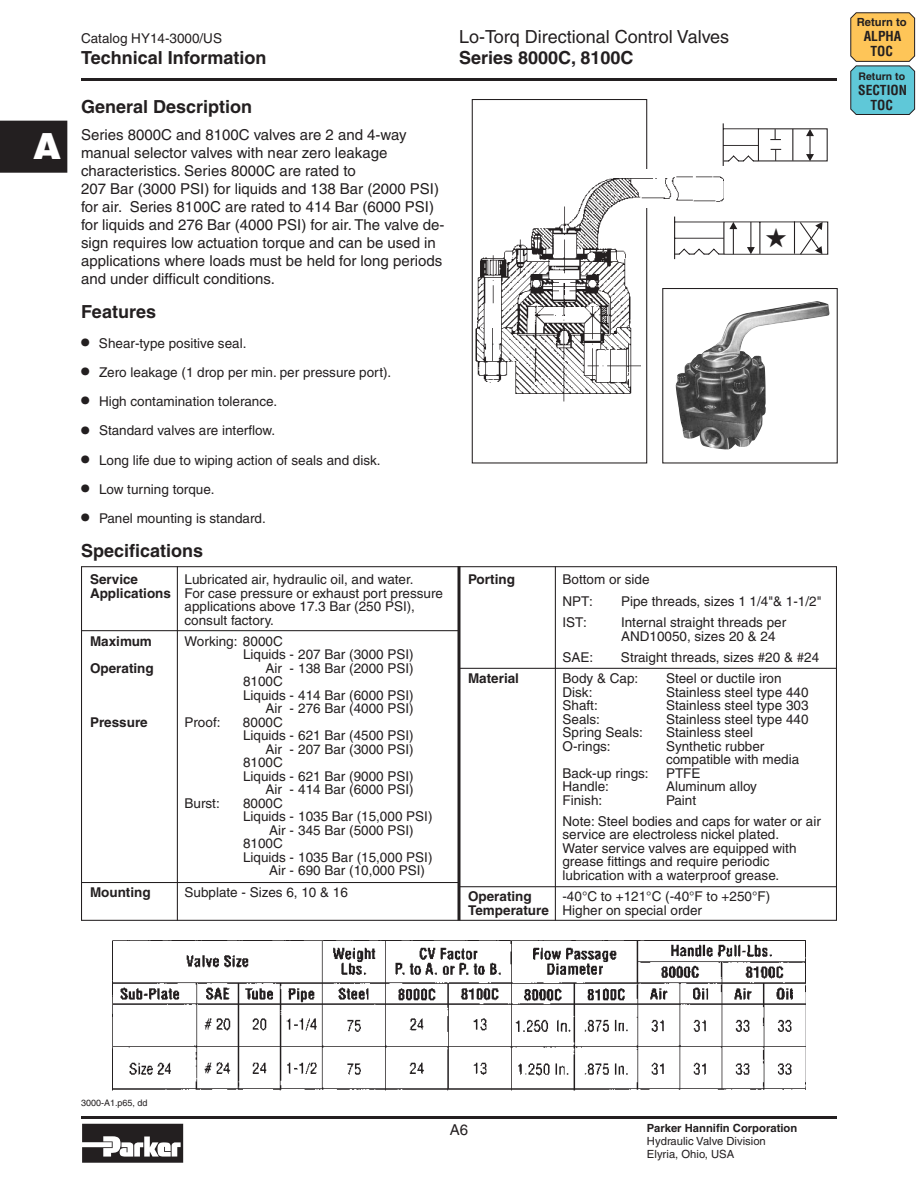
<style>
.page{position:relative;width:918px;height:1188px;background:#fff}
.page>*{position:absolute;margin:0;border:0;box-sizing:border-box;transform-origin:0 0}
.t1{font:900 36px "Helvetica";color:#fff}
.t2{font:700 18px "Helvetica";color:#231f20}
.t3{font:18px "Helvetica";color:#231f20}
.t4{font:15px/18px "Helvetica";color:#231f20}
.t5{font:13.5px/13.5px "Helvetica";color:#231f20}
.t6{font:700 13.5px "Helvetica";color:#231f20}
.t7{font:700 condensed 13.5px/15px "Helvetica";color:#231f20;text-align:center}
.t8{font:11.25px/12.8px "Helvetica";color:#231f20}
.t9{font:700 11.25px "Helvetica";color:#231f20}
.t10{font:700 10.5px "Helvetica";color:#231f20}
.t11{font:9px "Helvetica";color:#231f20}
.s1{font-weight:700;font-size:24px}
.s2{font-weight:700}
</style>
<div class="page">
<hr style="left:81px;top:78px;width:756px;height:3px;background:#231f20">
<hr style="left:81px;top:1116px;width:756px;height:3px;background:#231f20">
<svg style="left:82px;top:1124px;width:101px;height:39px"></svg>
<div style="left:0;top:121px;width:67px;height:52px;background:#231f20"></div>
<svg style="left:850px;top:12px;width:65px;height:103px;background:#aabf96"></svg>
<div style="left:472px;top:99px;width:175px;height:364px;border:1px solid #231f20"></div>
<div style="left:634px;top:169px;width:23px;height:39px;background:#fff"></div>
<img style="left:476px;top:177px;width:248px;height:224px">
<img style="left:112px;top:941px;width:694px;height:149px">
<hr style="left:81px;top:882px;width:378px;height:1px;background:#231f20">
<hr style="left:81px;top:630px;width:378px;height:1px;background:#231f20">
<hr style="left:459px;top:886px;width:377px;height:1px;background:#231f20">
<hr style="left:177px;top:566px;width:1px;height:355px;background:#231f20">
<hr style="left:555px;top:566px;width:1px;height:355px;background:#231f20">
<hr style="left:458px;top:566px;width:2px;height:354px;background:#231f20">
<hr style="left:459px;top:668px;width:377px;height:1px;background:#231f20">
<hr style="left:792px;top:129px;width:1px;height:32px;background:#231f20">
<hr style="left:723px;top:128px;width:36px;height:1px;background:#231f20">
<hr style="left:723px;top:145px;width:36px;height:1px;background:#231f20">
<hr style="left:723px;top:123px;width:1px;height:43px;background:#231f20">
<hr style="left:809px;top:135px;width:2px;height:20px;background:#231f20">
<svg style="left:806px;top:130px;width:8px;height:6px"></svg>
<svg style="left:806px;top:154px;width:8px;height:5px"></svg>
<svg style="left:770px;top:130px;width:11px;height:10px"></svg>
<svg style="left:723px;top:148px;width:59px;height:15px"></svg>
<hr style="left:674px;top:217px;width:1px;height:42px;background:#231f20">
<div style="left:662px;top:288px;width:176px;height:175px;border:1px solid #231f20"></div>
<img style="left:675px;top:301px;width:155px;height:148px">
<svg style="left:673px;top:221px;width:156px;height:35px"></svg>
<h1 class="t1" style="left:33px;top:122px;width:30px">A</h1>
<p class="t5" style="left:81px;top:31px;width:143px">Catalog HY14-3000/US</p>
<h2 class="t3" style="left:459px;top:26px;width:272px">Lo-Torq Directional Control Valves</h2>
<h2 class="t2" style="left:81px;top:47px;width:187px">Technical Information</h2>
<h2 class="t2" style="left:459px;top:47px;width:176px">Series 8000C, 8100C</h2>
<h2 class="t2" style="left:81px;top:96px;width:173px">General Description</h2>
<p class="t4" style="left:81px;top:126px;width:365px">Series 8000C and 8100C valves are 2 and 4-way manual selector valves with near zero leakage characteristics. Series 8000C are rated to<br>207 Bar (3000 PSI) for liquids and 138 Bar (2000 PSI) for air. Series 8100C are rated to 414 Bar (6000 PSI) for liquids and 276 Bar (4000 PSI) for air. The valve de&shy;sign requires low actuation torque and can be used in applications where loads must be held for long periods and under difficult conditions.</p>
<h2 class="t2" style="left:81px;top:301px;width:77px">Features</h2>
<p class="t5" style="left:81px;top:336px;width:167px"><span class="s1">•</span> Shear-type positive seal.</p>
<p class="t5" style="left:81px;top:365px;width:312px"><span class="s1">•</span> Zero leakage (1 drop per min. per pressure port).</p>
<p class="t5" style="left:81px;top:395px;width:198px"><span class="s1">•</span> High contamination tolerance.</p>
<p class="t5" style="left:81px;top:424px;width:196px"><span class="s1">•</span> Standard valves are interflow.</p>
<p class="t5" style="left:81px;top:453px;width:301px"><span class="s1">•</span> Long life due to wiping action of seals and disk.</p>
<p class="t5" style="left:81px;top:482px;width:135px"><span class="s1">•</span> Low turning torque.</p>
<p class="t5" style="left:81px;top:512px;width:186px"><span class="s1">•</span> Panel mounting is standard.</p>
<h2 class="t2" style="left:81px;top:540px;width:124px">Specifications</h2>
<p class="t6" style="left:90px;top:571px;width:50px">Service</p>
<p class="t5" style="left:184px;top:573px;width:231px">Lubricated air, hydraulic oil, and water.</p>
<p class="t5" style="left:90px;top:586px;width:355px"><span class="s2">Applications</span> For case pressure or exhaust port pressure</p>
<p class="t5" style="left:185px;top:600px;width:232px">applications above 17.3 Bar (250 PSI),</p>
<p class="t5" style="left:185px;top:613px;width:91px">consult factory.</p>
<p class="t6" style="left:90px;top:633px;width:63px">Maximum</p>
<p class="t5" style="left:243px;top:634px;width:172px;text-indent:-58px">Working: 8000C<br>Liquids - 207 Bar (3000 PSI)</p>
<p class="t6" style="left:90px;top:660px;width:65px">Operating</p>
<p class="t5" style="left:265px;top:661px;width:150px">Air - 138 Bar (2000 PSI)</p>
<p class="t5" style="left:243px;top:675px;width:41px">8100C</p>
<p class="t5" style="left:243px;top:688px;width:172px">Liquids - 414 Bar (6000 PSI)</p>
<p class="t5" style="left:266px;top:702px;width:150px">Air - 276 Bar (4000 PSI)</p>
<p class="t6" style="left:90px;top:714px;width:59px">Pressure</p>
<p class="t5" style="left:184px;top:715px;width:38px">Proof:</p>
<p class="t5" style="left:243px;top:715px;width:41px">8000C</p>
<p class="t5" style="left:243px;top:729px;width:172px">Liquids - 621 Bar (4500 PSI)</p>
<p class="t5" style="left:266px;top:742px;width:150px">Air - 207 Bar (3000 PSI)</p>
<p class="t5" style="left:243px;top:756px;width:41px">8100C</p>
<p class="t5" style="left:243px;top:769px;width:172px">Liquids - 621 Bar (9000 PSI)</p>
<p class="t5" style="left:266px;top:783px;width:150px">Air - 414 Bar (6000 PSI)</p>
<p class="t5" style="left:185px;top:796px;width:37px">Burst:</p>
<p class="t5" style="left:243px;top:796px;width:41px">8000C</p>
<p class="t5" style="left:243px;top:810px;width:191px">Liquids - 1035 Bar (15,000 PSI)</p>
<p class="t5" style="left:269px;top:823px;width:146px">Air - 345 Bar (5000 PSI)</p>
<p class="t5" style="left:243px;top:837px;width:41px">8100C</p>
<p class="t5" style="left:243px;top:850px;width:191px">Liquids - 1035 Bar (15,000 PSI)</p>
<p class="t5" style="left:269px;top:864px;width:157px">Air - 690 Bar (10,000 PSI)</p>
<p class="t6" style="left:90px;top:884px;width:62px">Mounting</p>
<p class="t5" style="left:184px;top:885px;width:165px">Subplate - Sizes 6, 10 &amp; 16</p>
<p class="t6" style="left:468px;top:571px;width:48px">Porting</p>
<p class="t5" style="left:562px;top:569px;width:89px;line-height:21.3px">Bottom or side<br>NPT:</p>
<p class="t5" style="left:621px;top:594px;width:202px">Pipe threads, sizes 1 1/4"&amp; 1-1/2"</p>
<p class="t5" style="left:563px;top:616px;width:26px">IST:</p>
<p class="t5" style="left:621px;top:616px;width:167px">Internal straight threads per<br>AND10050, sizes 20 &amp; 24</p>
<p class="t5" style="left:562px;top:650px;width:32px">SAE:</p>
<p class="t5" style="left:621px;top:650px;width:200px">Straight threads, sizes #20 &amp; #24</p>
<p class="t6" style="left:468px;top:670px;width:53px">Material</p>
<p class="t5" style="left:562px;top:672px;width:77px">Body &amp; Cap:</p>
<p class="t5" style="left:666px;top:672px;width:117px">Steel or ductile iron</p>
<p class="t5" style="left:563px;top:685px;width:31px">Disk:</p>
<p class="t5" style="left:666px;top:685px;width:144px">Stainless steel type 440</p>
<p class="t5" style="left:563px;top:699px;width:37px">Shaft:</p>
<p class="t5" style="left:666px;top:699px;width:144px">Stainless steel type 303</p>
<p class="t5" style="left:563px;top:712px;width:39px">Seals:</p>
<p class="t5" style="left:666px;top:712px;width:144px">Stainless steel type 440</p>
<p class="t5" style="left:563px;top:726px;width:82px">Spring Seals:</p>
<p class="t5" style="left:666px;top:726px;width:89px">Stainless steel</p>
<p class="t5" style="left:563px;top:739px;width:50px">O-rings:</p>
<p class="t5" style="left:666px;top:739px;width:135px">Synthetic rubber compatible with media</p>
<p class="t5" style="left:563px;top:766px;width:88px">Back-up rings:</p>
<p class="t5" style="left:666px;top:766px;width:36px">PTFE</p>
<p class="t5" style="left:563px;top:780px;width:48px">Handle:</p>
<p class="t5" style="left:666px;top:780px;width:92px">Aluminum alloy</p>
<p class="t5" style="left:563px;top:793px;width:41px">Finish:</p>
<p class="t5" style="left:563px;top:789px;width:260px;line-height:21.3px;text-indent:104px">Paint<br>Note: Steel bodies and caps for water or air</p>
<p class="t5" style="left:563px;top:828px;width:236px">service are electroless nickel plated.<br>Water service valves are equipped with grease fittings and require periodic lubrication with a waterproof grease.</p>
<p class="t5" style="left:468px;top:890px;width:304px;text-indent:94px">-40°C to +121°C (-40°F to +250°F)<br><span class="s2">Temperature</span> Higher on special order</p>
<p class="t6" style="left:468px;top:888px;width:65px">Operating</p>
<p class="t9" style="left:857px;top:16px;width:51px">Return to</p>
<p class="t7" style="left:864px;top:29px;width:39px">ALPHA<br>TOC</p>
<p class="t10" style="left:858px;top:70px;width:48px">Return to</p>
<p class="t7" style="left:858px;top:83px;width:50px">SECTION<br>TOC</p>
<p class="t11" style="left:81px;top:1098px;width:68px">3000-A1.p65, dd</p>
<p class="t4" style="left:450px;top:1121px;width:20px">A6</p>
<p class="t9" style="left:647px;top:1121px;width:152px">Parker Hannifin Corporation</p>
<p class="t8" style="left:647px;top:1135px;width:120px">Hydraulic Valve Division<br>Elyria, Ohio, USA</p>
</div>
